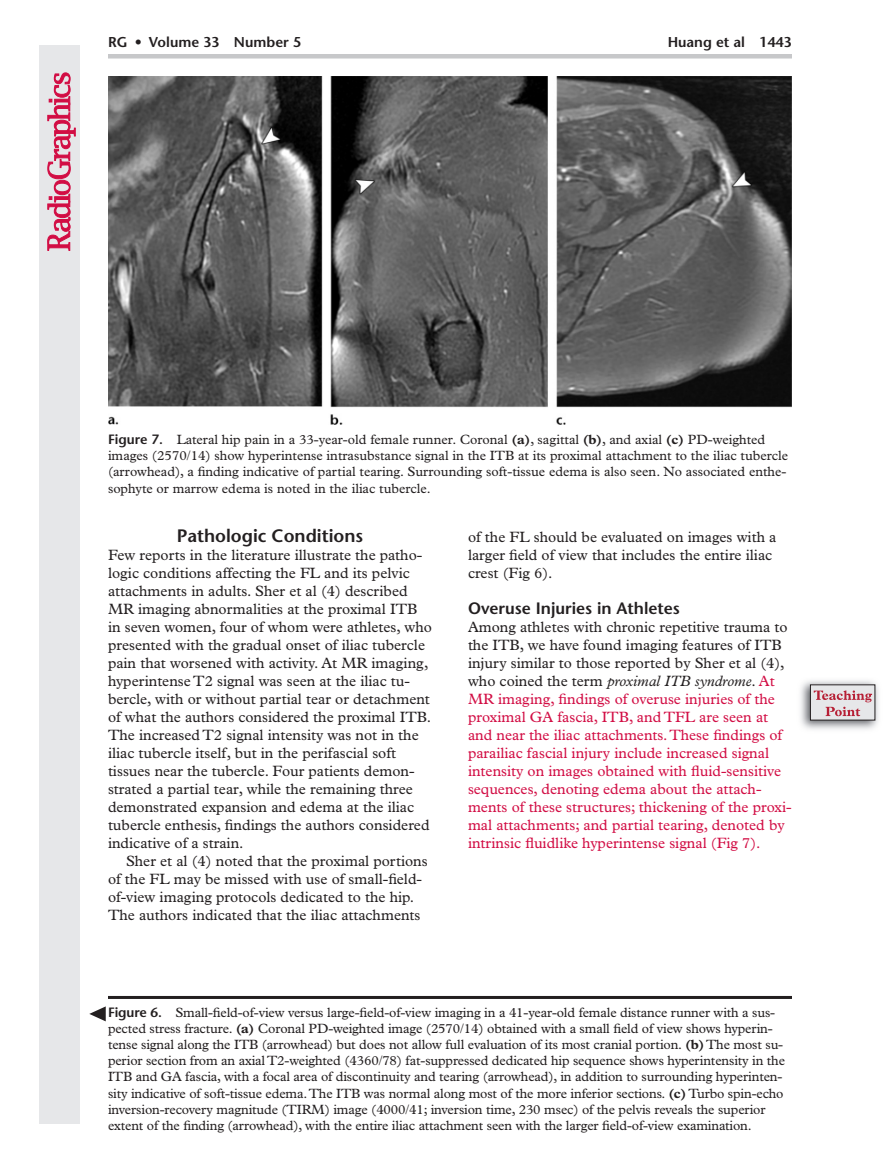
<style>
.page{position:relative;width:891px;height:1175px;background:#fff}
.page>*{position:absolute;margin:0;border:0;box-sizing:border-box;transform-origin:0 0}
.t1{font:600 18px "Stone Sans";color:#231f20}
.t2{font:600 16.5px "Stone Sans";color:#231f20}
.Flush_Left{font:15px/18px "Plantin";color:#231f20}
.Flush_Left-2{font:15px/18px "Plantin";color:#d20d44}
.Para_Text{font:15px/18px "Plantin";color:#231f20}
.Pg_Hdr--author{font:600 14.25px "Stone Sans";color:#231f20}
.Figure_Legend{font:13.5px/16.2px "Plantin";letter-spacing:-.01em;color:#231f20}
.s1{font-family:"Stone Sans";font-weight:600}
.s2{font-weight:700}
.s3{color:#231f20}
.s4{font-style:italic;color:#231f20}
</style>
<div class="page">
<div style="left:39px;top:45px;width:40px;height:1078px;background:#e6e7e9"></div>
<svg style="left:47px;top:72px;width:29px;height:179px"></svg>
<hr style="left:108px;top:54px;width:684px;height:4px;background:#c7c8ca">
<svg style="left:89px;top:1006px;width:17px;height:15px"></svg>
<hr style="left:108px;top:996px;width:684px;height:3px;background:#231f20">
<img style="left:108px;top:77px;width:684px;height:348px">
<img style="left:800px;top:680px;width:79px;height:50px">
<div style="left:810px;top:685px;width:65px;height:35px;background:#e6e7e9"></div>
<svg style="left:814px;top:690px;width:58px;height:26px"></svg>
<p class="Pg_Hdr--author" style="left:108px;top:33px;width:195px">RG • Volume 33 Number 5</p>
<p class="Pg_Hdr--author" style="left:668px;top:33px;width:126px">Huang et al 1443</p>
<p class="Figure_Legend" style="left:108px;top:431px;width:682px"><span class="s1">Figure 7.</span> Lateral hip pain in a 33-year-old female runner. Coronal <span class="s2">(a)</span>, sagittal <span class="s2">(b)</span>, and axial <span class="s2">(c)</span> PD-weighted images (2570/14) show hyperintense intrasubstance signal in the ITB at its proximal attachment to the iliac tubercle (arrowhead), a finding indicative of partial tearing. Surrounding soft-tissue edema is also seen. No associated enthe&shy;sophyte or marrow edema is noted in the iliac tubercle.</p>
<h1 class="t1" style="left:177px;top:525px;width:188px">Pathologic Conditions</h1>
<p class="Flush_Left" style="left:108px;top:546px;width:326px">Few reports in the literature illustrate the patho&shy;logic conditions affecting the FL and its pelvic attachments in adults. Sher et al (4) described MR imaging abnormalities at the proximal ITB in seven women, four of whom were athletes, who presented with the gradual onset of iliac tubercle pain that worsened with activity. At MR imaging, hyperintense T2 signal was seen at the iliac tu&shy;bercle, with or without partial tear or detachment of what the authors considered the proximal ITB.<br>The increased T2 signal intensity was not in the iliac tubercle itself, but in the perifascial soft tissues near the tubercle. Four patients demon&shy;strated a partial tear, while the remaining three demonstrated expansion and edema at the iliac tubercle enthesis, findings the authors considered indicative of a strain.</p>
<p class="Para_Text" style="left:108px;top:852px;width:321px;text-indent:18px">Sher et al (4) noted that the proximal portions of the FL may be missed with use of small-field&shy;of-view imaging protocols dedicated to the hip.<br>The authors indicated that the iliac attachments</p>
<p class="Para_Text" style="left:468px;top:528px;width:310px">of the FL should be evaluated on images with a larger field of view that includes the entire iliac crest (Fig 6).</p>
<h2 class="t2" style="left:468px;top:598px;width:213px">Overuse Injuries in Athletes</h2>
<p class="Flush_Left-2" style="left:468px;top:618px;width:325px"><span class="s3">Among athletes with chronic repetitive trauma to the ITB, we have found imaging features of ITB injury similar to those reported by Sher et al (4), who coined the term</span> <span class="s4">proximal ITB syndrome</span><span class="s3">.</span> At MR imaging, findings of overuse injuries of the proximal GA fascia, ITB, and TFL are seen at and near the iliac attachments. These findings of parailiac fascial injury include increased signal intensity on images obtained with fluid-sensitive sequences, denoting edema about the attach&shy;ments of these structures; thickening of the proxi&shy;mal attachments; and partial tearing, denoted by intrinsic fluidlike hyperintense signal (Fig 7).</p>
<p class="Figure_Legend" style="left:108px;top:1004px;width:679px"><span class="s1">Figure 6.</span> Small-field-of-view versus large-field-of-view imaging in a 41-year-old female distance runner with a sus&shy;pected stress fracture. <span class="s2">(a)</span> Coronal PD-weighted image (2570/14) obtained with a small field of view shows hyperin&shy;tense signal along the ITB (arrowhead) but does not allow full evaluation of its most cranial portion. <span class="s2">(b)</span> The most su&shy;perior section from an axial T2-weighted (4360/78) fat-suppressed dedicated hip sequence shows hyperintensity in the ITB and GA fascia, with a focal area of discontinuity and tearing (arrowhead), in addition to surrounding hyperinten&shy;sity indicative of soft-tissue edema. The ITB was normal along most of the more inferior sections. <span class="s2">(c)</span> Turbo spin-echo inversion-recovery magnitude (TIRM) image (4000/41; inversion time, 230 msec) of the pelvis reveals the superior extent of the finding (arrowhead), with the entire iliac attachment seen with the larger field-of-view examination.</p>
</div>
